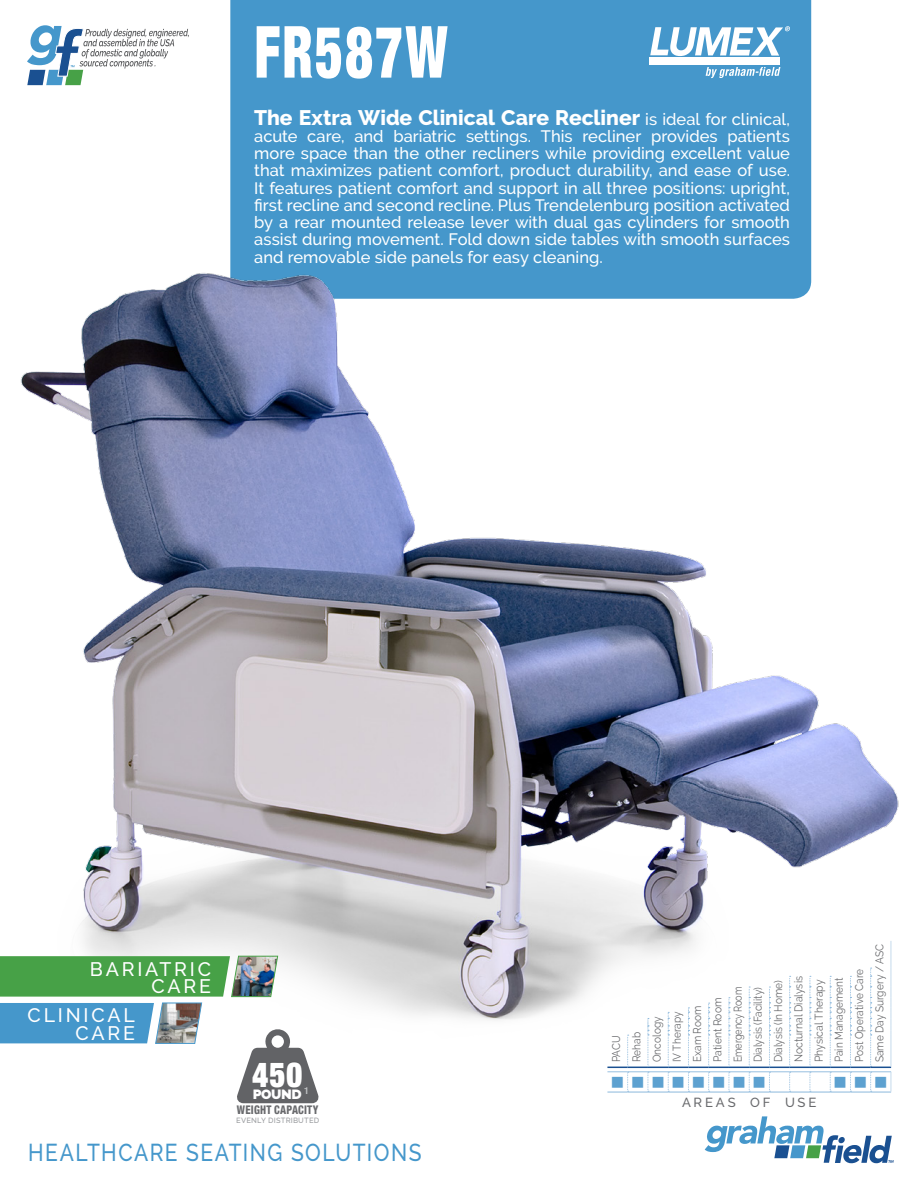
<style>
.page{position:relative;width:918px;height:1188px;background:#fff}
.page>*{position:absolute;margin:0;border:0;box-sizing:border-box;transform-origin:0 0}
.GF_Paragraph{font:900 condensed 72px "Helvetica Neue LT Std";letter-spacing:.035em;color:#fff;scale:.75 1}
.GF_Paragraph-2{font:900 condensed 34.65px "Helvetica Neue LT Std";color:#fff;scale:.87 1}
.t1{font:500 24.3px "Raleway";letter-spacing:.07em;color:#4597cb;scale:.86 1}
.GF_Paragraph-3{font:800 21px "Raleway";color:#fff}
.GF_Cover_Text{font:500 19.5px "Raleway";letter-spacing:.14em;color:#fff}
.GF_Paragraph-4{font:900 16.65px "Raleway";letter-spacing:-.025em;color:#fff;scale:.95 1}
.GF_Paragraph-5{font:500 16.5px/17.2px "Raleway";color:#fff;text-align:justify}
.GF_Table_Info_Center{font:500 13.2px "Raleway";letter-spacing:.215em;color:#696a6d}
.GF_Paragraph-6{font:800 condensed 12px "Helvetica Neue LT Std";letter-spacing:.02em;color:#696a6d;scale:.88 1}
.GF_Table_Info_Center-2{font:11.25px "Raleway";letter-spacing:.005em;color:#696a6d;scale:.9 1}
.GF_Table_Info_Center-3{font:11.25px "Raleway";letter-spacing:.005em;color:#696a6d;scale:.92 1}
.GF_Table_Info_Center-4{font:11.25px "Raleway";letter-spacing:.005em;color:#696a6d;scale:.93 1}
.GF_Table_Info_Center-5{font:11.25px "Raleway";letter-spacing:.005em;color:#696a6d;scale:.89 1}
.GF_Table_Info_Center-6{font:11.25px "Raleway";letter-spacing:.005em;color:#696a6d;scale:.82 1}
.GF_Paragraph-7{font:500 9.75px "Raleway";letter-spacing:.015em;color:#9d9fa2;scale:.9 1}
.GF_Paragraph-8{font:500 condensed 9.6px "Helvetica Neue LT Std";color:#c0c2c4;scale:1.18 1}
.s1{font-weight:500;font-size:16.5px}
</style>
<div class="page">
<svg style="left:705px;top:1116px;width:189px;height:47px"></svg>
<div style="left:230px;top:0;width:581px;height:254px;background:#4597cb"></div>
<img style="left:21px;top:254px;width:878px;height:766px">
<div style="left:649px;top:58px;width:131px;height:7px;background:#fff"></div>
<svg style="left:706px;top:67px;width:74px;height:11px"></svg>
<svg style="left:650px;top:26px;width:140px;height:30px"></svg>
<svg style="left:27px;top:25px;width:162px;height:60px"></svg>
<svg style="left:237px;top:1029px;width:82px;height:74px"></svg>
<svg style="left:0;top:1003px;width:202px;height:41px;background:#5e9bc1"></svg>
<svg style="left:0;top:956px;width:278px;height:41px;background:#56a159"></svg>
<hr style="left:607px;top:1091px;width:21px;height:2px;background:#98c0e0">
<hr style="left:628px;top:1091px;width:20px;height:2px;background:#98c0e0">
<hr style="left:648px;top:1091px;width:20px;height:2px;background:#98c0e0">
<hr style="left:668px;top:1091px;width:20px;height:2px;background:#98c0e0">
<hr style="left:688px;top:1091px;width:21px;height:2px;background:#98c0e0">
<hr style="left:709px;top:1091px;width:20px;height:2px;background:#98c0e0">
<hr style="left:729px;top:1091px;width:20px;height:2px;background:#98c0e0">
<hr style="left:749px;top:1091px;width:20px;height:2px;background:#98c0e0">
<hr style="left:769px;top:1091px;width:21px;height:2px;background:#98c0e0">
<hr style="left:790px;top:1091px;width:20px;height:2px;background:#98c0e0">
<hr style="left:810px;top:1091px;width:20px;height:2px;background:#98c0e0">
<hr style="left:830px;top:1091px;width:20px;height:2px;background:#98c0e0">
<hr style="left:850px;top:1091px;width:21px;height:2px;background:#98c0e0">
<hr style="left:871px;top:1091px;width:20px;height:2px;background:#98c0e0">
<svg style="left:607px;top:941px;width:285px;height:151px"></svg>
<p class="GF_Paragraph" style="left:254px;top:8px;width:259px">FR587W</p>
<p class="GF_Paragraph-3" style="left:254px;top:105px;width:537px">The Extra Wide Clinical Care Recliner <span class="s1">is ideal for clinical,</span></p>
<p class="GF_Paragraph-5" style="left:254px;top:127px;width:537px">acute care, and bariatric settings. This recliner provides patients more space than the other recliners while providing excellent value that maximizes patient comfort, product durability, and ease of use.<br>It features patient comfort and support in all three positions: upright, first recline and second recline. Plus Trendelenburg position activated by a rear mounted release lever with dual gas cylinders for smooth assist during movement. Fold down side tables with smooth surfaces and removable side panels for easy cleaning.</p>
<p class="GF_Cover_Text" style="left:90px;top:958px;width:123px">BARIATRIC</p>
<p class="GF_Cover_Text" style="left:152px;top:975px;width:61px">CARE</p>
<p class="GF_Table_Info_Center-2" style="left:772px;top:1062px;width:92px;rotate:-90deg">Dialysis (In Home)</p>
<p class="GF_Table_Info_Center-6" style="left:731px;top:1062px;width:94px;rotate:-90deg">Emergency Room</p>
<p class="GF_Table_Info_Center-2" style="left:751px;top:1062px;width:85px;rotate:-90deg">Dialysis (Facility)</p>
<p class="GF_Table_Info_Center-3" style="left:792px;top:1062px;width:95px;rotate:-90deg">Nocturnal Dialysis</p>
<p class="GF_Table_Info_Center-4" style="left:812px;top:1062px;width:91px;rotate:-90deg">Physical Therapy</p>
<p class="GF_Table_Info_Center-5" style="left:832px;top:1062px;width:97px;rotate:-90deg">Pain Management</p>
<p class="GF_Table_Info_Center-2" style="left:650px;top:1062px;width:53px;rotate:-90deg">Oncology</p>
<p class="GF_Table_Info_Center-2" style="left:670px;top:1062px;width:58px;rotate:-90deg">IV Therapy</p>
<p class="GF_Table_Info_Center-2" style="left:691px;top:1062px;width:65px;rotate:-90deg">Exam Room</p>
<p class="GF_Table_Info_Center-3" style="left:711px;top:1062px;width:72px;rotate:-90deg">Patient Room</p>
<p class="GF_Table_Info_Center" style="left:682px;top:1095px;width:136px">AREAS OF USE</p>
<p class="GF_Cover_Text" style="left:28px;top:1004px;width:109px">CLINICAL</p>
<p class="GF_Cover_Text" style="left:76px;top:1022px;width:61px">CARE</p>
<p class="GF_Table_Info_Center-2" style="left:610px;top:1062px;width:31px;rotate:-90deg">PACU</p>
<p class="GF_Table_Info_Center-2" style="left:630px;top:1062px;width:35px;rotate:-90deg">Rehab</p>
<p class="GF_Paragraph-2" style="left:252px;top:1052px;width:59px">450</p>
<p class="GF_Paragraph-4" style="left:253px;top:1084px;width:53px">pound</p>
<p class="GF_Paragraph-8" style="left:304px;top:1084px;width:6px">1</p>
<p class="GF_Paragraph-6" style="left:237px;top:1102px;width:94px">WEIGHT CAPACITY</p>
<p class="GF_Paragraph-7" style="left:236px;top:1114px;width:94px">evenly distributed</p>
<h3 class="t1" style="left:28px;top:1138px;width:459px">HEALTHCARE SEATING SOLUTIONS</h3>
<p class="GF_Table_Info_Center-2" style="left:853px;top:1062px;width:106px;rotate:-90deg">Post Operative Care</p>
<p class="GF_Table_Info_Center-2" style="left:873px;top:1062px;width:133px;rotate:-90deg">Same Day Surgery / ASC</p>
</div>
